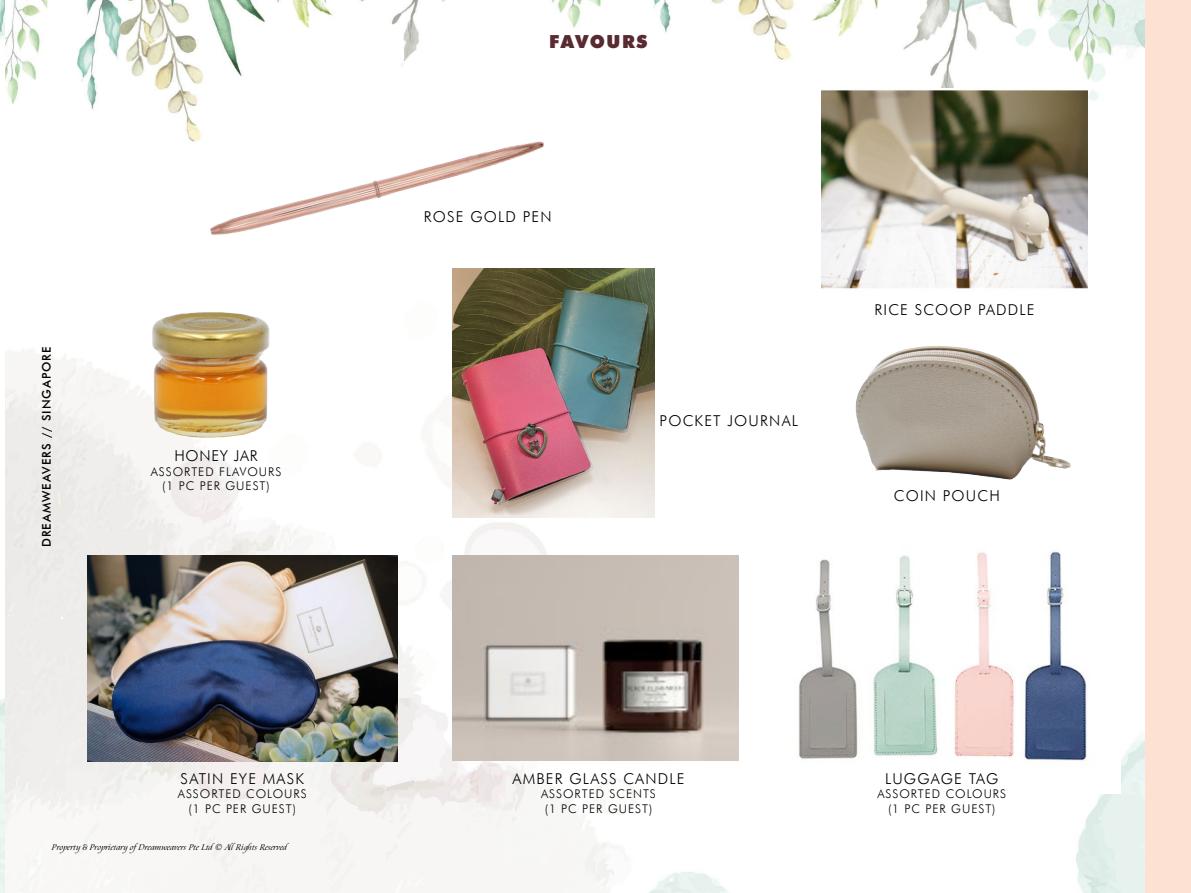
<style>
.page{position:relative;width:1191px;height:893px;background:#fff}
.page>*{position:absolute;margin:0;border:0;box-sizing:border-box;transform-origin:0 0}
.t1{font:900 18px "Futura";letter-spacing:.08em;color:#582a31}
.t2{font:300 15px "Futura BT";letter-spacing:.08em;color:#000101}
.t3{font:300 15px "Futura BT";letter-spacing:.08em;color:#000}
.t4{font:300 15px "Futura BT";letter-spacing:.05em;color:#000}
.t5{font:300 12px/14.4px "Futura BT";letter-spacing:.08em;color:#000101;text-align:center}
.t6{font:500 12px "Futura BT";letter-spacing:.08em;color:#000101}
.t7{font:italic 9px "Aramis";color:#000101}
</style>
<div class="page">
<img style="left:4px;top:1px;width:1141px;height:892px">
<img style="left:0;top:1px;width:4px;height:892px">
<img style="left:87px;top:556px;width:310px;height:206px">
<img style="left:201px;top:131px;width:347px;height:116px">
<div style="left:1145px;top:0;width:46px;height:893px;background:#fde1d2"></div>
<img style="left:150px;top:311px;width:120px;height:127px">
<img style="left:821px;top:89px;width:266px;height:202px">
<img style="left:453px;top:556px;width:285px;height:204px">
<img style="left:763px;top:507px;width:357px;height:287px">
<img style="left:851px;top:309px;width:221px;height:221px">
<img style="left:453px;top:269px;width:201px;height:248px">
<p class="t6" style="left:39px;top:547px;width:202px;rotate:-90deg">DREAMWEAVERS // SINGAPORE</p>
<p class="t4" style="left:174px;top:447px;width:85px">HONEY JAR</p>
<p class="t5" style="left:151px;top:464px;width:132px">ASSORTED FLAVOURS (1 PC PER GUEST)</p>
<p class="t2" style="left:181px;top:769px;width:125px">SATIN EYE MASK</p>
<p class="t5" style="left:178px;top:786px;width:130px">ASSORTED COLOURS (1 PC PER GUEST)</p>
<p class="t7" style="left:52px;top:842px;width:237px">Property &amp; Proprietary ofDreamweavers Pte Ltd © All Rights Reserved</p>
<h1 class="t1" style="left:549px;top:29px;width:100px">FAVOURS</h1>
<p class="t2" style="left:424px;top:208px;width:129px">ROSE GOLD PEN</p>
<p class="t3" style="left:659px;top:412px;width:140px">POCKET JOURNAL</p>
<p class="t2" style="left:874px;top:300px;width:162px">RICE SCOOP PADDLE</p>
<p class="t2" style="left:894px;top:487px;width:107px">COIN POUCH</p>
<p class="t2" style="left:512px;top:769px;width:173px">AMBER GLASS CANDLE</p>
<p class="t5" style="left:541px;top:786px;width:116px;text-align:left">ASSORTED SCENTS (1 PC PER GUEST)</p>
<p class="t2" style="left:885px;top:769px;width:115px">LUGGAGE TAG</p>
<p class="t5" style="left:877px;top:786px;width:130px">ASSORTED COLOURS (1 PC PER GUEST)</p>
</div>
